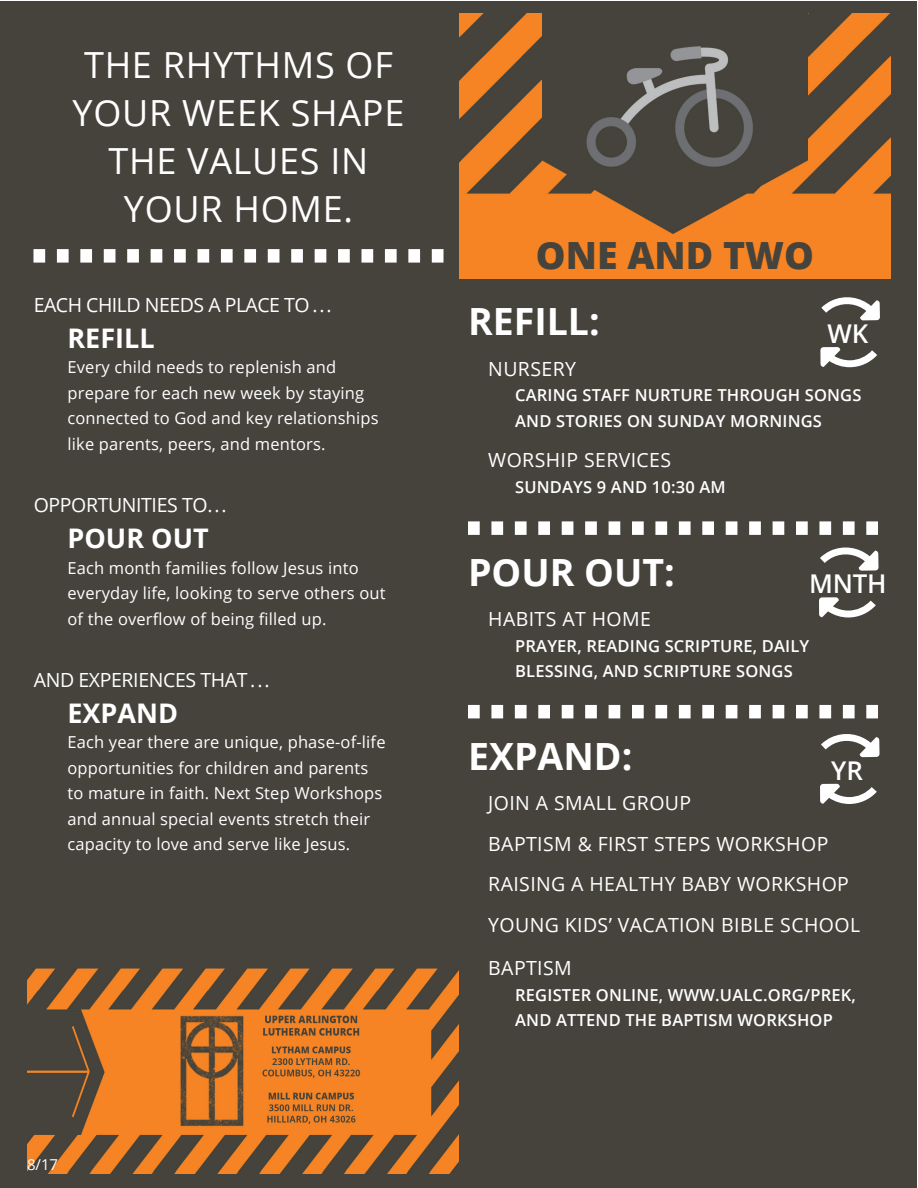
<style>
.page{position:relative;width:918px;height:1188px;background:#fff}
.page>*{position:absolute;margin:0;border:0;box-sizing:border-box;transform-origin:0 0}
.t1{font:700 37.5px "Open Sans";color:#fff}
.t2{font:800 37.5px "Open Sans";color:#45433c}
.t3{font:36px/48px "Open Sans";letter-spacing:.02em;color:#fff;text-align:center}
.t4{font:700 27px "Open Sans";color:#fff}
.t5{font:600 25.8px "Open Sans";letter-spacing:-.01em;color:#fff}
.t6{font:19.5px "Open Sans";letter-spacing:.02em;color:#fff}
.t7{font:19.5px "Open Sans";letter-spacing:-.02em;color:#fff}
.t8{font:19.5px "Open Sans";letter-spacing:-.025em;color:#fff}
.t9{font:16.5px/25.5px "Open Sans";letter-spacing:.01em;color:#fff}
.t10{font:600 16.5px/25.5px "Open Sans";letter-spacing:.01em;color:#fff}
.t11{font:15px "Open Sans";color:#fff}
</style>
<div class="page">
<div style="left:1px;top:1px;width:916px;height:1186px;background:#45433c"></div>
<svg style="left:468px;top:521px;width:410px;height:14px"></svg>
<svg style="left:468px;top:705px;width:410px;height:13px"></svg>
<svg style="left:821px;top:297px;width:59px;height:23px"></svg>
<svg style="left:820px;top:347px;width:57px;height:20px"></svg>
<svg style="left:821px;top:734px;width:59px;height:23px"></svg>
<svg style="left:820px;top:784px;width:57px;height:20px"></svg>
<svg style="left:820px;top:547px;width:59px;height:24px"></svg>
<svg style="left:819px;top:597px;width:57px;height:21px"></svg>
<img style="left:459px;top:14px;width:432px;height:265px">
<img style="left:27px;top:969px;width:432px;height:204px">
<svg style="left:33px;top:249px;width:411px;height:14px"></svg>
<p class="t3" style="left:73px;top:40px;width:333px">THE RHYTHMS OF<br>YOUR WEEK SHAPE<br>THE VALUES IN</p>
<p class="t3" style="left:124px;top:184px;width:231px">YOUR HOME.</p>
<p class="t8" style="left:34px;top:291px;width:300px">EACH CHILD NEEDS A PLACE TO . . .</p>
<p class="t4" style="left:68px;top:319px;width:89px">REFILL</p>
<p class="t9" style="left:68px;top:354px;width:313px">Every child needs to replenish and prepare for each new week by staying connected to God and key relationships like parents, peers, and mentors.</p>
<p class="t7" style="left:34px;top:492px;width:195px">OPPORTUNITIES TO. . .</p>
<p class="t4" style="left:68px;top:519px;width:143px">POUR OUT</p>
<p class="t9" style="left:68px;top:554px;width:320px">Each month families follow Jesus into everyday life, looking to serve others out of the overflow of being filled up.</p>
<p class="t7" style="left:34px;top:666px;width:238px">AND EXPERIENCES THAT . . .</p>
<p class="t4" style="left:68px;top:694px;width:112px">EXPAND</p>
<p class="t9" style="left:68px;top:729px;width:320px">Each year there are unique, phase-of-life opportunities for children and parents to mature in faith. Next Step Workshops and annual special events stretch their capacity to love and serve like Jesus.</p>
<p class="t11" style="left:27px;top:1154px;width:33px">8/17</p>
<p class="t2" style="left:536px;top:227px;width:280px">ONE AND TWO</p>
<p class="t1" style="left:468px;top:295px;width:133px">REFILL:</p>
<p class="t6" style="left:488px;top:356px;width:89px">NURSERY</p>
<p class="t10" style="left:515px;top:382px;width:348px">CARING STAFF NURTURE THROUGH SONGS<br>AND STORIES ON SUNDAY MORNINGS</p>
<p class="t6" style="left:488px;top:447px;width:184px">WORSHIP SERVICES</p>
<p class="t10" style="left:515px;top:474px;width:212px">SUNDAYS 9 AND 10:30 AM</p>
<p class="t5" style="left:827px;top:316px;width:42px">WK</p>
<p class="t1" style="left:468px;top:546px;width:208px">POUR OUT:</p>
<p class="t6" style="left:488px;top:606px;width:164px">HABITS AT HOME</p>
<p class="t10" style="left:515px;top:633px;width:295px">PRAYER, READING SCRIPTURE, DAILY<br>BLESSING, AND SCRIPTURE SONGS</p>
<p class="t5" style="left:809px;top:566px;width:79px">MNTH</p>
<p class="t1" style="left:468px;top:730px;width:166px">EXPAND:</p>
<p class="t6" style="left:488px;top:790px;width:204px">JOIN A SMALL GROUP</p>
<p class="t6" style="left:488px;top:830px;width:342px">BAPTISM &amp; FIRST STEPS WORKSHOP</p>
<p class="t6" style="left:488px;top:871px;width:362px">RAISING A HEALTHY BABY WORKSHOP</p>
<p class="t6" style="left:488px;top:911px;width:373px">YOUNG KIDS’ VACATION BIBLE SCHOOL</p>
<p class="t6" style="left:488px;top:955px;width:85px">BAPTISM</p>
<p class="t10" style="left:515px;top:982px;width:342px">REGISTER ONLINE, WWW.UALC.ORG/PREK,<br>AND ATTEND THE BAPTISM WORKSHOP</p>
<p class="t5" style="left:831px;top:753px;width:33px">YR</p>
</div>
